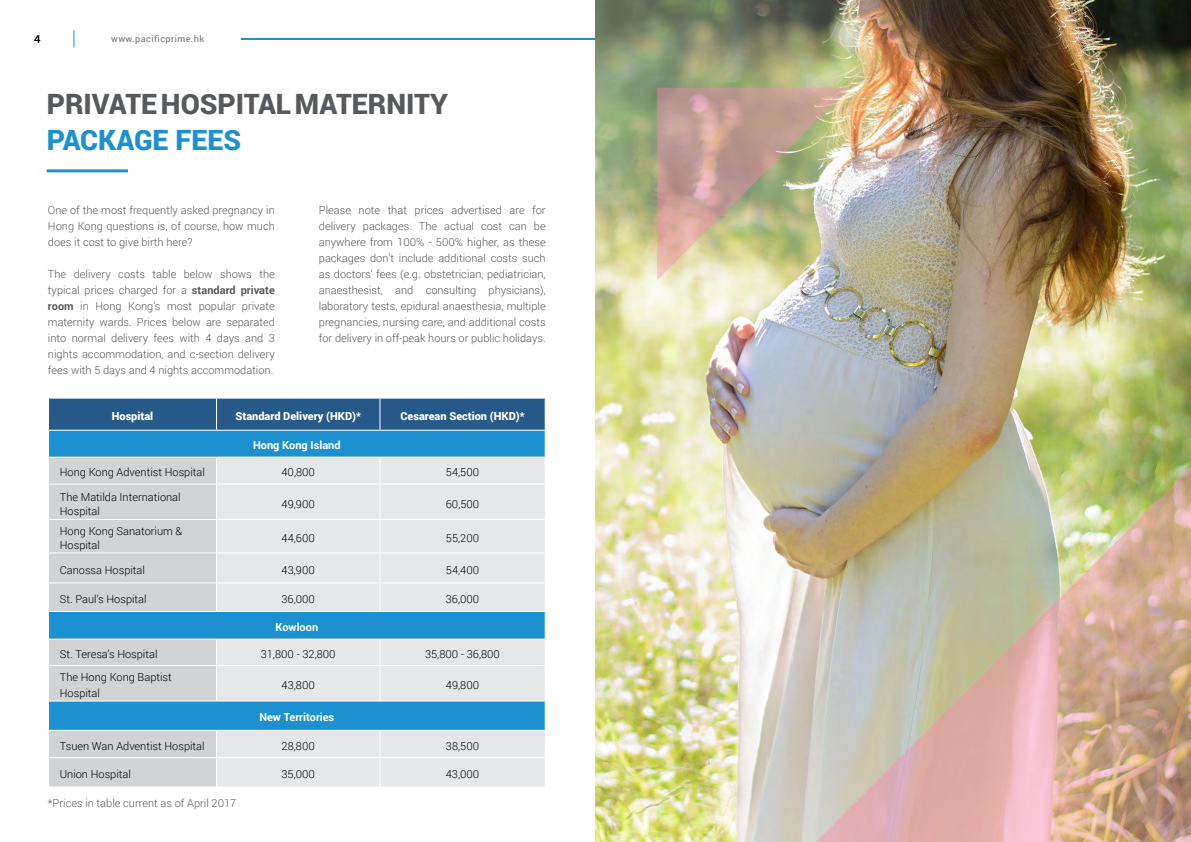
<style>
.page{position:relative;width:1191px;height:842px;background:#fff}
.page>*{position:absolute;margin:0;border:0;box-sizing:border-box;transform-origin:0 0}
.t1{font:900 28px "Roboto";color:#58595b}
.t2{font:900 28px "Roboto";color:#1d91d0}
.t3{font:600 12px "Myriad Pro";color:#000}
.t4{font:300 11px/16px "Roboto";color:#58595b;text-align:justify}
.t5{font:300 11px/14px "Roboto";color:#000}
.t6{font:900 11px "Roboto";color:#fff}
.t7{font:700 11px "Roboto";color:#fff}
.t8{font:9px "Roboto";letter-spacing:.05em;color:#6d6e71}
.s1{font-weight:700}
</style>
<div class="page">
<svg style="left:73px;top:30px;width:1px;height:17px"></svg>
<hr style="left:241px;top:38px;width:709px;height:2px;background:#1d91d0">
<svg style="left:48px;top:398px;width:498px;height:388px;background:#aac7d8"></svg>
<hr style="left:47px;top:169px;width:81px;height:3px;background:#1d91d0">
<img style="left:595px;top:0;width:596px;height:842px">
<img style="left:657px;top:88px;width:192px;height:192px">
<img style="left:816px;top:467px;width:375px;height:375px">
<p class="t3" style="left:34px;top:32px;width:8px">4</p>
<p class="t8" style="left:111px;top:33px;width:94px">www.pacificprime.hk</p>
<h1 class="t1" style="left:47px;top:85px;width:403px">PRIVATE HOSPITAL MATERNITY</h1>
<h1 class="t2" style="left:47px;top:121px;width:196px">PACKAGE FEES</h1>
<p class="t4" style="left:48px;top:202px;width:228px">One of the most frequently asked pregnancy in Hong Kong questions is, of course, how much does it cost to give birth here?</p>
<p class="t4" style="left:48px;top:266px;width:228px">The delivery costs table below shows the typical prices charged for a <span class="s1">standard private room</span> in Hong Kong’s most popular private maternity wards. Prices below are separated into normal delivery fees with 4 days and 3 nights accommodation, and c-section delivery fees with 5 days and 4 nights accommodation.</p>
<p class="t6" style="left:112px;top:408px;width:43px">Hospital</p>
<p class="t6" style="left:235px;top:408px;width:127px">Standard Delivery (HKD)*</p>
<p class="t6" style="left:400px;top:408px;width:126px">Cesarean Section (HKD)*</p>
<p class="t7" style="left:253px;top:438px;width:89px">Hong Kong Island</p>
<p class="t5" style="left:60px;top:465px;width:147px">Hong Kong Adventist Hospital</p>
<p class="t5" style="left:281px;top:465px;width:35px">40,800</p>
<p class="t5" style="left:446px;top:465px;width:35px">54,500</p>
<p class="t5" style="left:60px;top:489px;width:122px">The Matilda International<br>Hospital</p>
<p class="t5" style="left:282px;top:496px;width:35px">49,900</p>
<p class="t5" style="left:446px;top:496px;width:35px">60,500</p>
<p class="t5" style="left:60px;top:524px;width:124px">Hong Kong Sanatorium &amp;<br>Hospital</p>
<p class="t5" style="left:282px;top:531px;width:35px">44,600</p>
<p class="t5" style="left:446px;top:531px;width:35px">55,200</p>
<p class="t5" style="left:60px;top:562px;width:87px">Canossa Hospital</p>
<p class="t5" style="left:282px;top:562px;width:35px">43,900</p>
<p class="t5" style="left:446px;top:562px;width:35px">54,400</p>
<p class="t5" style="left:60px;top:592px;width:88px">St. Paul’s Hospital</p>
<p class="t5" style="left:281px;top:592px;width:35px">36,000</p>
<p class="t5" style="left:446px;top:592px;width:35px">36,000</p>
<p class="t7" style="left:275px;top:619px;width:44px">Kowloon</p>
<p class="t5" style="left:60px;top:647px;width:99px">St. Teresa’s Hospital</p>
<p class="t5" style="left:261px;top:647px;width:76px">31,800 - 32,800</p>
<p class="t5" style="left:425px;top:647px;width:76px">35,800 - 36,800</p>
<p class="t5" style="left:60px;top:669px;width:114px;line-height:16px">The Hong Kong Baptist<br>Hospital</p>
<p class="t5" style="left:282px;top:678px;width:35px">43,800</p>
<p class="t5" style="left:446px;top:678px;width:35px">49,800</p>
<p class="t7" style="left:259px;top:710px;width:76px">New Territories</p>
<p class="t5" style="left:60px;top:738px;width:146px">Tsuen Wan Adventist Hospital</p>
<p class="t5" style="left:282px;top:738px;width:35px">28,800</p>
<p class="t5" style="left:446px;top:738px;width:35px">38,500</p>
<p class="t5" style="left:60px;top:767px;width:73px">Union Hospital</p>
<p class="t5" style="left:281px;top:767px;width:35px">35,000</p>
<p class="t5" style="left:446px;top:767px;width:35px">43,000</p>
<p class="t4" style="left:319px;top:202px;width:228px">Please note that prices advertised are for delivery packages. The actual cost can be anywhere from 100% - 500% higher, as these packages don’t include additional costs such as doctors’ fees (e.g. obstetrician, pediatrician, anaesthesist, and consulting physicians), laboratory tests, epidural anaesthesia, multiple pregnancies, nursing care, and additional costs for delivery in off-peak hours or public holidays.</p>
<p class="t4" style="left:48px;top:795px;width:190px">*Prices in table current as of April 2017</p>
</div>
